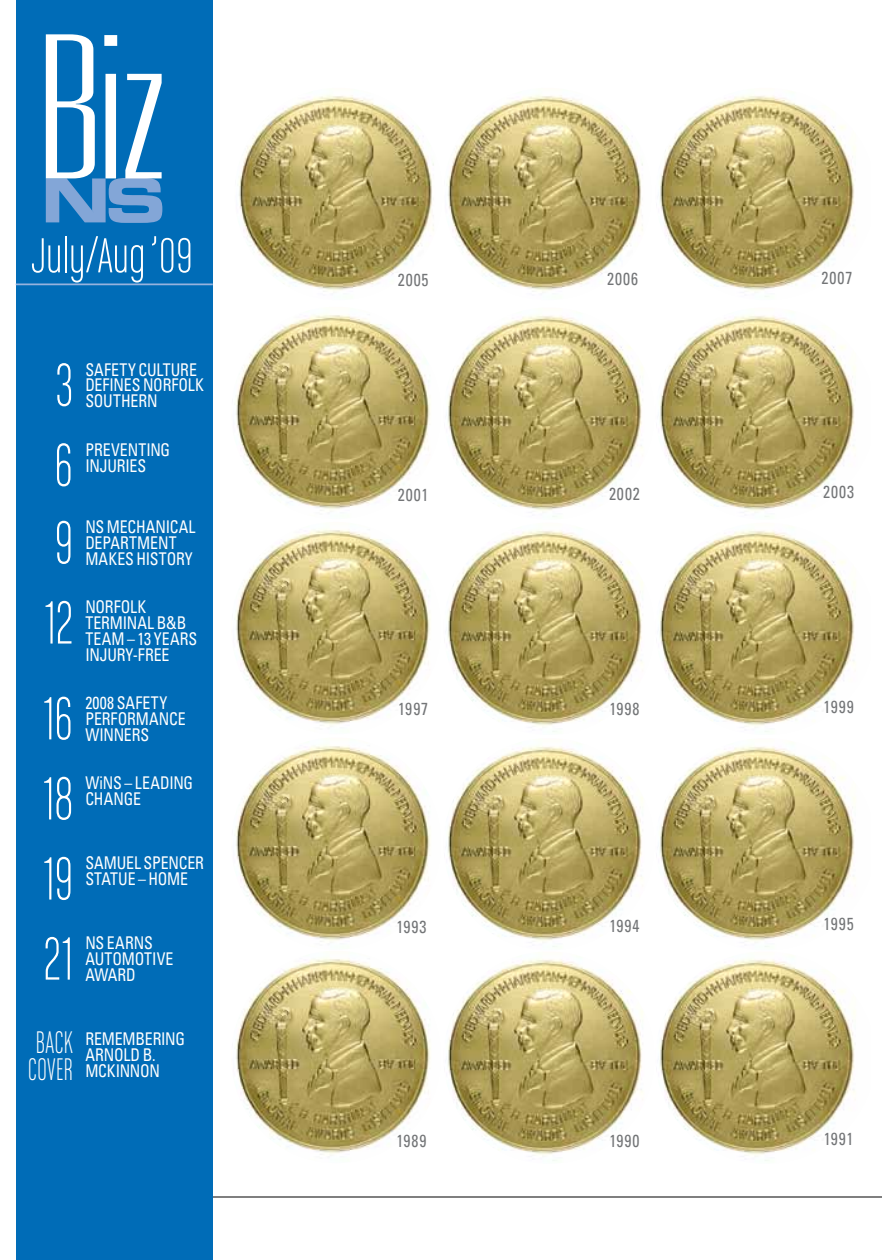
<style>
.page{position:relative;width:882px;height:1260px;background:#fff}
.page>*{position:absolute;margin:0;border:0;box-sizing:border-box;transform-origin:0 0}
.t1{font:64.75px "Chalet Comprime Milan Eighty";letter-spacing:.01em;color:#fff;scale:.9 1}
.t2{font:52.32px "Chalet Comprime Milan Eighty";letter-spacing:.015em;color:#fff}
.t3{font:33.25px/26.2px "Chalet Comprime Milan Eighty";letter-spacing:.03em;color:#fff;scale:.9 1}
.t4{font:condensed 17.5px/15.8px "Univers LT Std";letter-spacing:-.005em;color:#fff;scale:.9 1}
.t5{font:condensed 17.5px "Univers LT Std";letter-spacing:.06em;color:#737577;scale:.9 1}
</style>
<div class="page">
<img style="left:448px;top:94px;width:195px;height:198px">
<img style="left:239px;top:94px;width:195px;height:198px">
<img style="left:660px;top:94px;width:196px;height:203px">
<img style="left:236px;top:313px;width:195px;height:198px">
<img style="left:236px;top:528px;width:195px;height:198px">
<img style="left:236px;top:744px;width:195px;height:198px">
<svg style="left:231px;top:951px;width:210px;height:212px"></svg>
<img style="left:448px;top:314px;width:195px;height:203px">
<img style="left:448px;top:529px;width:195px;height:203px">
<img style="left:448px;top:745px;width:195px;height:202px">
<svg style="left:444px;top:951px;width:210px;height:213px"></svg>
<svg style="left:655px;top:307px;width:220px;height:213px"></svg>
<svg style="left:655px;top:523px;width:220px;height:212px"></svg>
<svg style="left:655px;top:738px;width:220px;height:212px"></svg>
<svg style="left:655px;top:951px;width:220px;height:213px"></svg>
<hr style="left:31px;top:1197px;width:851px;height:1px;background:#000">
<div style="left:16px;top:0;width:197px;height:1260px;background:#006cb7"></div>
<hr style="left:16px;top:284px;width:197px;height:1px;background:#96b2dd">
<svg style="left:46px;top:34px;width:116px;height:189px"></svg>
<h2 class="t2" style="left:31px;top:227px;width:163px">July/Aug ’09</h2>
<h1 class="t1" style="left:56px;top:350px;width:20px">3</h1>
<p class="t4" style="left:85px;top:361px;width:133px">SAFETY CULTURE<br>DEFINES NORFOLK<br>SOUTHERN</p>
<h1 class="t1" style="left:55px;top:430px;width:22px">6</h1>
<p class="t4" style="left:85px;top:441px;width:48px">PREVENTIN</p>
<p class="t4" style="left:161px;top:441px;width:12px">G</p>
<p class="t4" style="left:85px;top:457px;width:34px">INJURIE</p>
<p class="t4" style="left:137px;top:457px;width:11px">S</p>
<h1 class="t1" style="left:55px;top:508px;width:22px">9</h1>
<p class="t4" style="left:85px;top:519px;width:93px">NS MECHANICAL<br>DEPARTMENT<br>MAKES HISTORY</p>
<h1 class="t1" style="left:45px;top:588px;width:32px">12</h1>
<p class="t4" style="left:85px;top:599px;width:51px">NORFOLK<br>TERMINAL</p>
<p class="t4" style="left:85px;top:615px;width:114px;text-indent:71px">B&amp;B<br>TEAM – 13 YEAR</p>
<p class="t4" style="left:189px;top:631px;width:11px">S</p>
<p class="t4" style="left:85px;top:646px;width:68px">INJURY-FREE</p>
<h1 class="t1" style="left:44px;top:684px;width:33px">16</h1>
<p class="t4" style="left:85px;top:695px;width:46px">2008 SAFETY<br>PERFOR</p>
<p class="t4" style="left:136px;top:711px;width:26px">MANCE</p>
<p class="t4" style="left:85px;top:726px;width:26px">WINNER</p>
<p class="t4" style="left:141px;top:726px;width:11px">S</p>
<h1 class="t1" style="left:44px;top:764px;width:34px">18</h1>
<p class="t4" style="left:85px;top:775px;width:73px">WINS – LEADIN</p>
<p class="t4" style="left:184px;top:775px;width:12px">G</p>
<p class="t4" style="left:85px;top:791px;width:12px">CHAN</p>
<p class="t4" style="left:124px;top:791px;width:18px">GE</p>
<h1 class="t1" style="left:44px;top:844px;width:33px">19</h1>
<p class="t4" style="left:85px;top:855px;width:94px">SAMUEL SPENCER<br>STATUE</p>
<p class="t4" style="left:138px;top:871px;width:55px">– HOME</p>
<h1 class="t1" style="left:44px;top:924px;width:33px">21</h1>
<p class="t4" style="left:85px;top:935px;width:35px">NS EARN</p>
<p class="t4" style="left:144px;top:935px;width:11px">S</p>
<p class="t4" style="left:85px;top:951px;width:11px">AUTO</p>
<p class="t4" style="left:122px;top:951px;width:57px">MOTIVE</p>
<p class="t4" style="left:85px;top:967px;width:36px">AWARD</p>
<h3 class="t3" style="left:28px;top:1029px;width:51px">BACK<br>COVER</h3>
<p class="t4" style="left:85px;top:1031px;width:66px">REMEMBERIN</p>
<p class="t4" style="left:176px;top:1031px;width:12px">G</p>
<p class="t4" style="left:85px;top:1047px;width:11px">ARNOLD</p>
<p class="t4" style="left:143px;top:1047px;width:16px">B.</p>
<p class="t4" style="left:85px;top:1062px;width:45px">MCKINNON</p>
<p class="t5" style="left:398px;top:268px;width:36px">2005</p>
<p class="t5" style="left:607px;top:268px;width:36px">2006</p>
<p class="t5" style="left:821px;top:266px;width:36px">2007</p>
<p class="t5" style="left:398px;top:483px;width:35px">2001</p>
<p class="t5" style="left:609px;top:483px;width:36px">2002</p>
<p class="t5" style="left:823px;top:481px;width:36px">2003</p>
<p class="t5" style="left:398px;top:698px;width:35px">1997</p>
<p class="t5" style="left:609px;top:697px;width:35px">1998</p>
<p class="t5" style="left:824px;top:696px;width:35px">1999</p>
<p class="t5" style="left:396px;top:915px;width:35px">1993</p>
<p class="t5" style="left:609px;top:915px;width:35px">1994</p>
<p class="t5" style="left:824px;top:913px;width:35px">1995</p>
<p class="t5" style="left:396px;top:1130px;width:35px">1989</p>
<p class="t5" style="left:609px;top:1129px;width:35px">1990</p>
<p class="t5" style="left:824px;top:1128px;width:35px">1991</p>
</div>
